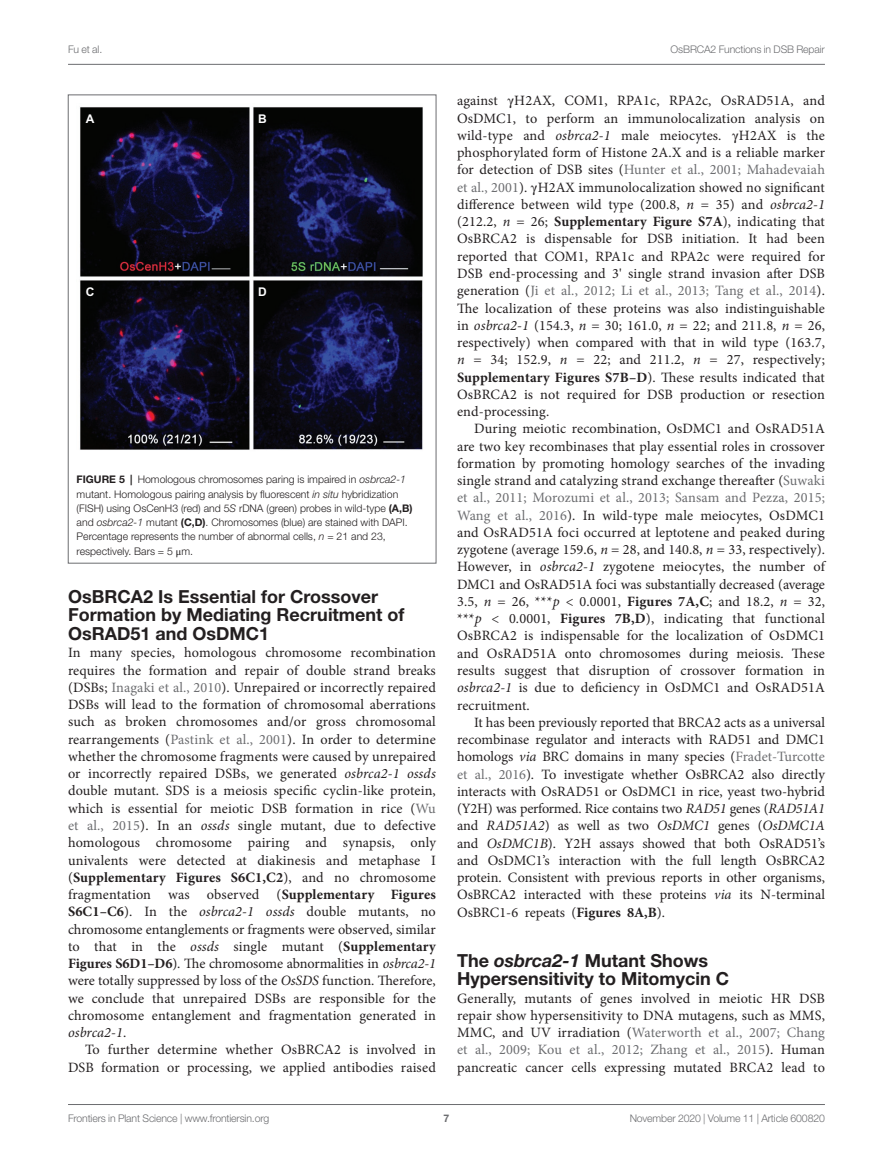
<style>
.page{position:relative;width:893px;height:1170px;background:#fff}
.page>*{position:absolute;margin:0;border:0;box-sizing:border-box;transform-origin:0 0}
.HEAD_2{font:700 18px/18.8px "Helvetica Neue LT Std";color:#231f20}
.TEXT{font:14.25px/17.2px "Minion Pro";letter-spacing:.005em;color:#231f20;text-align:justify}
.TEXT_FLUSH{font:14.25px/17.2px "Minion Pro";letter-spacing:.01em;color:#231f20;text-align:justify}
.t1{font:700 12px "Arial";color:#fff}
.FIG_LEG{font:300 10.5px/14.2px "Helvetica Neue LT Std";color:#231f20}
.t2{font:300 10.5px "Helvetica Neue LT Std";letter-spacing:-.015em;color:#6c6d70}
.t3{font:700 10.5px "Helvetica Neue LT Std";color:#6c6d70}
.s1{font-weight:700}
.s2{font-style:italic}
.s3{font-family:"STIX General";font-weight:400}
.s4{color:#6c6d70}
.s5{font-family:"STIX General"}
</style>
<div class="page">
<hr style="left:68px;top:64px;width:757px;height:1px;background:#6c6d70">
<hr style="left:68px;top:1104px;width:757px;height:1px;background:#6c6d70">
<img style="left:80px;top:107px;width:343px;height:343px">
<p class="t2" style="left:68px;top:42px;width:36px">Fu et al.</p>
<p class="t2" style="left:671px;top:42px;width:156px">OsBRCA2 Functions in DSB Repair</p>
<p class="t1" style="left:86px;top:110px;width:10px">A</p>
<p class="t1" style="left:258px;top:110px;width:10px">B</p>
<p class="t1" style="left:86px;top:283px;width:10px">C</p>
<p class="t1" style="left:258px;top:283px;width:10px">D</p>
<p class="FIG_LEG" style="left:77px;top:472px;width:337px"><span class="s1">FIGURE 5 |</span> Homologous chromosomes paring is impaired in <span class="s2">osbrca2-1 </span>mutant. Homologous pairing analysis by fluorescent <span class="s2">in situ</span> hybridization (FISH) using OsCenH3 (red) and 5<span class="s2">S</span> rDNA (green) probes in wild-type <span class="s1">(A,B) </span>and <span class="s2">osbrca2-1</span> mutant <span class="s1">(C,D)</span>. Chromosomes (blue) are stained with DAPI.<br>Percentage represents the number of abnormal cells, <span class="s2">n</span> = 21 and 23, respectively. Bars = 5 <span class="s3">μ</span>m.</p>
<p class="HEAD_2" style="left:68px;top:586px;width:338px">OsBRCA2 Is Essential for Crossover<br>Formation by Mediating Recruitment of<br>OsRAD51 and OsDMC1</p>
<p class="TEXT_FLUSH" style="left:68px;top:644px;width:369px">In many species, homologous chromosome recombination requires the formation and repair of double strand breaks (DSBs; <span class="s4">Inagaki et al., 2010</span>). Unrepaired or incorrectly repaired DSBs will lead to the formation of chromosomal aberrations such as broken chromosomes and/or gross chromosomal rearrangements (<span class="s4">Pastink et al., 2001</span>). In order to determine whether the chromosome fragments were caused by unrepaired or incorrectly repaired DSBs, we generated <span class="s2">osbrca2-1 ossds </span>double mutant. SDS is a meiosis specific cyclin-like protein, which is essential for meiotic DSB formation in rice (<span class="s4">Wu et al., 2015</span>). In an <span class="s2">ossds</span> single mutant, due to defective homologous chromosome pairing and synapsis, only univalents were detected at diakinesis and metaphase I (<span class="s1">Supplementary Figures S6C1,C2</span>), and no chromosome fragmentation was observed (<span class="s1">Supplementary Figures S6C1–C6</span>). In the <span class="s2">osbrca2-1 ossds</span> double mutants, no chromosome entanglements or fragments were observed, similar to that in the <span class="s2">ossds</span> single mutant (<span class="s1">Supplementary Figures S6D1–D6</span>). The chromosome abnormalities in <span class="s2">osbrca2-1 </span>were totally suppressed by loss of the <span class="s2">OsSDS</span> function. Therefore, we conclude that unrepaired DSBs are responsible for the chromosome entanglement and fragmentation generated in <span class="s2">osbrca2-1</span>.</p>
<p class="TEXT" style="left:68px;top:1041px;width:369px;text-align:right">To further determine whether OsBRCA2 is involved in<br>DSB formation or processing, we applied antibodies raised</p>
<p class="TEXT" style="left:457px;top:92px;width:369px">against <span class="s5">γ</span>H2AX, COM1, RPA1c, RPA2c, OsRAD51A, and OsDMC1, to perform an immunolocalization analysis on wild-type and <span class="s2">osbrca2-1</span> male meiocytes. <span class="s5">γ</span>H2AX is the phosphorylated form of Histone 2A.X and is a reliable marker for detection of DSB sites (<span class="s4">Hunter et al., 2001; Mahadevaiah et al., 2001</span>). <span class="s5">γ</span>H2AX immunolocalization showed no significant difference between wild type (200.8, <span class="s2">n</span> = 35) and <span class="s2">osbrca2-1 </span>(212.2, <span class="s2">n</span> = 26; <span class="s1">Supplementary Figure S7A</span>), indicating that OsBRCA2 is dispensable for DSB initiation. It had been reported that COM1, RPA1c and RPA2c were required for DSB end-processing and 3<span class="s5">'</span> single strand invasion after DSB generation (<span class="s4">Ji et al., 2012; Li et al., 2013; Tang et al., 2014</span>).<br>The localization of these proteins was also indistinguishable in <span class="s2">osbrca2-1</span> (154.3, <span class="s2">n</span> = 30; 161.0, <span class="s2">n</span> = 22; and 211.8, <span class="s2">n</span> = 26, respectively) when compared with that in wild type (163.7, <span class="s2">n</span> = 34; 152.9, <span class="s2">n</span> = 22; and 211.2, <span class="s2">n</span> = 27, respectively; <span class="s1">Supplementary Figures S7B–D</span>). These results indicated that OsBRCA2 is not required for DSB production or resection end-processing.</p>
<p class="TEXT" style="left:457px;top:420px;width:369px;text-indent:17px">During meiotic recombination, OsDMC1 and OsRAD51A are two key recombinases that play essential roles in crossover formation by promoting homology searches of the invading single strand and catalyzing strand exchange thereafter (<span class="s4">Suwaki et al., 2011; Morozumi et al., 2013; Sansam and Pezza, 2015; Wang et al., 2016</span>). In wild-type male meiocytes, OsDMC1 and OsRAD51A foci occurred at leptotene and peaked during zygotene (average 159.6, <span class="s2">n</span> = 28, and 140.8, <span class="s2">n</span> = 33, respectively).<br>However, in <span class="s2">osbrca2-1</span> zygotene meiocytes, the number of DMC1 and OsRAD51A foci was substantially decreased (average 3.5, <span class="s2">n</span> = 26, ***<span class="s2">p</span> &lt; 0.0001, <span class="s1">Figures 7A,C</span>; and 18.2, <span class="s2">n</span> = 32, ***<span class="s2">p</span> &lt; 0.0001, <span class="s1">Figures 7B,D</span>), indicating that functional OsBRCA2 is indispensable for the localization of OsDMC1 and OsRAD51A onto chromosomes during meiosis. These results suggest that disruption of crossover formation in <span class="s2">osbrca2-1</span> is due to deficiency in OsDMC1 and OsRAD51A recruitment.</p>
<p class="TEXT" style="left:457px;top:713px;width:369px;text-indent:17px">It has been previously reported that BRCA2 acts as a universal recombinase regulator and interacts with RAD51 and DMC1 homologs <span class="s2">via</span> BRC domains in many species (<span class="s4">Fradet-Turcotte et al., 2016</span>). To investigate whether OsBRCA2 also directly interacts with OsRAD51 or OsDMC1 in rice, yeast two-hybrid (Y2H) was performed. Rice contains two <span class="s2">RAD51</span> genes (<span class="s2">RAD51A1 </span>and <span class="s2">RAD51A2</span>) as well as two <span class="s2">OsDMC1</span> genes (<span class="s2">OsDMC1A </span>and <span class="s2">OsDMC1B</span>). Y2H assays showed that both OsRAD51’s and OsDMC1’s interaction with the full length OsBRCA2 protein. Consistent with previous reports in other organisms, OsBRCA2 interacted with these proteins <span class="s2">via</span> its N-terminal OsBRC1-6 repeats (<span class="s1">Figures 8A,B</span>).</p>
<p class="HEAD_2" style="left:457px;top:950px;width:273px">The <span class="s2">osbrca2-1</span> Mutant Shows<br>Hypersensitivity to Mitomycin C</p>
<p class="TEXT_FLUSH" style="left:457px;top:989px;width:369px">Generally, mutants of genes involved in meiotic HR DSB repair show hypersensitivity to DNA mutagens, such as MMS, MMC, and UV irradiation (<span class="s4">Waterworth et al., 2007; Chang et al., 2009; Kou et al., 2012; Zhang et al., 2015</span>). Human pancreatic cancer cells expressing mutated BRCA2 lead to</p>
<p class="t2" style="left:68px;top:1111px;width:203px">Frontiers in Plant Science | www.frontiersin.org</p>
<p class="t3" style="left:444px;top:1111px;width:7px">7</p>
<p class="t2" style="left:630px;top:1111px;width:197px">November 2020 | Volume 11 | Article 600820</p>
</div>
